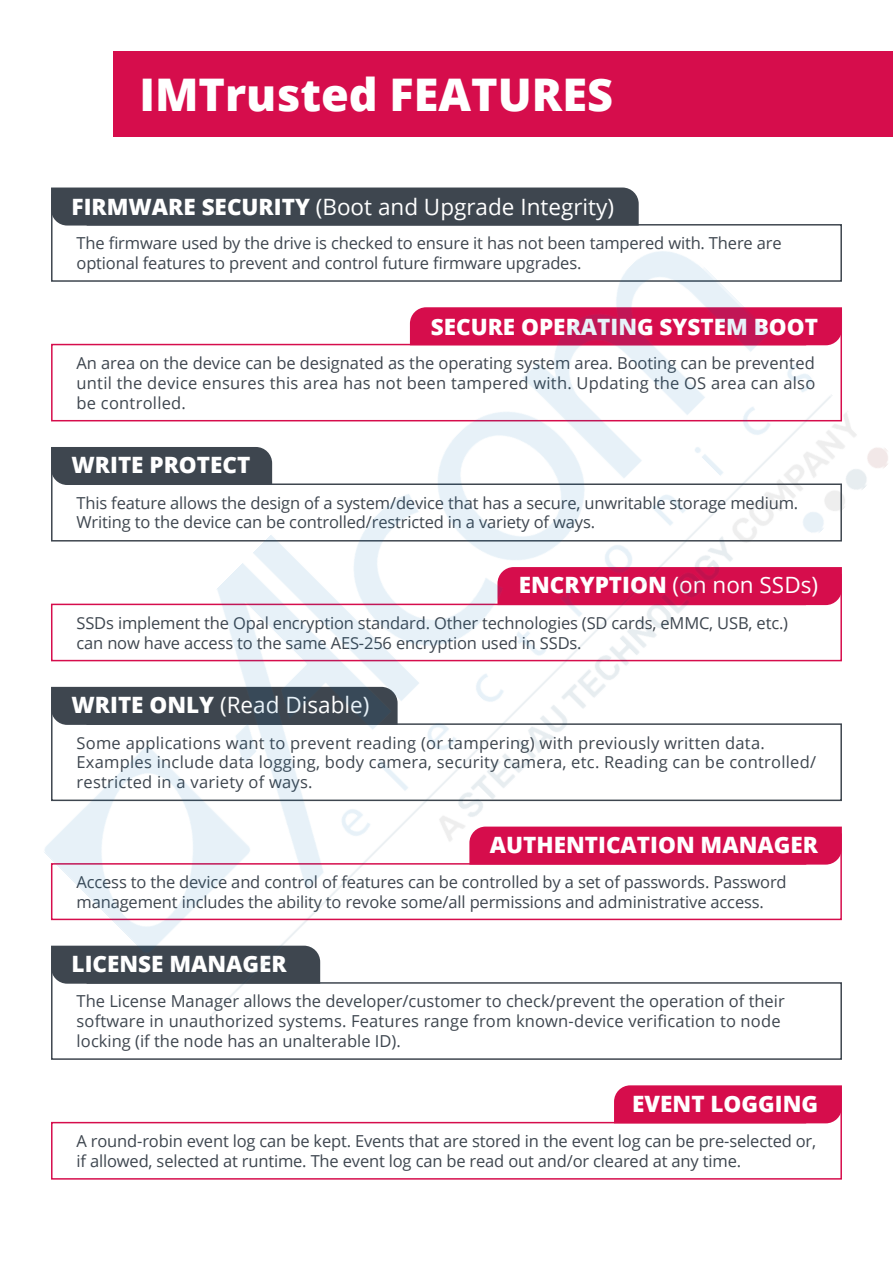
<style>
.page{position:relative;width:893px;height:1263px;background:#fff}
.page>*{position:absolute;margin:0;border:0;box-sizing:border-box;transform-origin:0 0}
.t1{font:800 45px "Open Sans";color:#fff}
.t2{font:22.5px "Open Sans";color:#fff}
.t3{font:800 22.5px "Open Sans";color:#fff}
.t4{font:16.5px/19.8px "Open Sans";letter-spacing:-.01em;color:#3e464f}
.t5{font:16.5px/19.8px "Open Sans";letter-spacing:.015em;color:#3e464f}
.s1{font-weight:800}
</style>
<div class="page">
<div style="left:114px;top:51px;width:779px;height:85px;background:#d60d4c"></div>
<svg style="left:51px;top:1121px;width:791px;height:59px"></svg>
<div style="left:614px;top:1085px;width:228px;height:38px;background:#d60d4c"></div>
<img style="left:44px;top:187px;width:844px;height:873px">
<h1 class="t1" style="left:139px;top:60px;width:475px">IMTrusted FEATURES</h1>
<h2 class="t2" style="left:72px;top:191px;width:544px"><span class="s1">FIRMWARE SECURITY</span> (Boot and Upgrade Integrity)</h2>
<p class="t4" style="left:77px;top:233px;width:707px">The firmware used by the drive is checked to ensure it has not been tampered with. There are optional features to prevent and control future firmware upgrades.</p>
<h2 class="t3" style="left:431px;top:309px;width:389px">SECURE OPERATING SYSTEM BOOT</h2>
<p class="t4" style="left:77px;top:353px;width:740px;text-align:justify">An area on the device can be designated as the operating system area. Booting can be prevented until the device ensures this area has not been tampered with. Updating the OS area can also be controlled.</p>
<h2 class="t3" style="left:72px;top:448px;width:180px">WRITE PROTECT</h2>
<p class="t4" style="left:77px;top:492px;width:723px">This feature allows the design of a system/device that has a secure, unwritable storage medium.<br>Writing to the device can be controlled/restricted in a variety of ways.</p>
<h2 class="t2" style="left:519px;top:570px;width:301px"><span class="s1">ENCRYPTION</span> (on non SSDs)</h2>
<p class="t4" style="left:77px;top:612px;width:713px">SSDs implement the Opal encryption standard. Other technologies (SD cards, eMMC, USB, etc.) can now have access to the same AES-256 encryption used in SSDs.</p>
<h2 class="t2" style="left:72px;top:689px;width:299px"><span class="s1">WRITE ONLY</span> (Read Disable)</h2>
<p class="t5" style="left:77px;top:732px;width:741px">Some applications want to prevent reading (or tampering) with previously written data.<br>Examples include data logging, body camera, security camera, etc. Reading can be controlled/ restricted in a variety of ways.</p>
<h2 class="t3" style="left:490px;top:827px;width:330px">AUTHENTICATION MANAGER</h2>
<p class="t4" style="left:77px;top:872px;width:712px">Access to the device and control of features can be controlled by a set of passwords. Password management includes the ability to revoke some/all permissions and administrative access.</p>
<h2 class="t3" style="left:72px;top:946px;width:217px">LICENSE MANAGER</h2>
<p class="t4" style="left:77px;top:991px;width:710px">The License Manager allows the developer/customer to check/prevent the operation of their software in unauthorized systems. Features range from known-device verification to node locking (if the node has an unalterable ID).</p>
<h2 class="t3" style="left:632px;top:1086px;width:187px">EVENT LOGGING</h2>
<p class="t4" style="left:77px;top:1131px;width:741px">A round-robin event log can be kept. Events that are stored in the event log can be pre-selected or, if allowed, selected at runtime. The event log can be read out and/or cleared at any time.</p>
</div>
